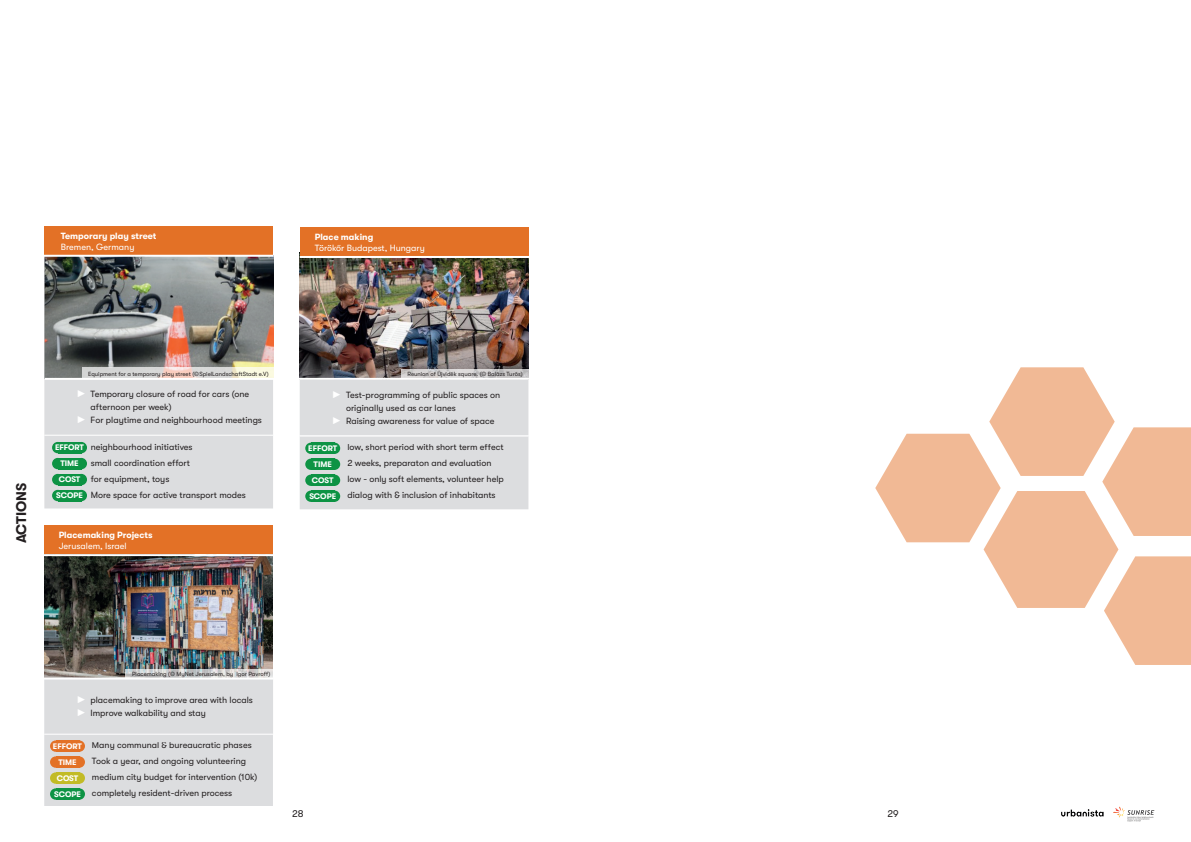
<style>
.page{position:relative;width:1191px;height:842px;background:#fff}
.page>*{position:absolute;margin:0;border:0;box-sizing:border-box;transform-origin:0 0}
.t1{font:700 14px "GT Walsheim";color:#231f20}
.t2{font:10px "GT Walsheim";color:#231f20}
.t3{font:9px/16px "GT Walsheim";color:#231f20}
.t4{font:9px "GT Walsheim";color:#fff}
.t5{font:700 9px "GT Walsheim";color:#fff}
.t6{font:700 8px "GT Walsheim";color:#fff}
.t7{font:6px "GT Walsheim";color:#231f20}
.s1{font-family:"Arial";font-size:10px;color:#fff}
</style>
<div class="page">
<svg style="left:1113px;top:807px;width:41px;height:14px"></svg>
<img style="left:1061px;top:809px;width:43px;height:8px">
<img style="left:44px;top:556px;width:229px;height:121px">
<div style="left:48px;top:738px;width:221px;height:64px;background:#dcdddf"></div>
<div style="left:44px;top:734px;width:229px;height:72px;border:8px solid #dcdddf"></div>
<div style="left:48px;top:682px;width:221px;height:48px;background:#dcdddf"></div>
<div style="left:44px;top:678px;width:229px;height:56px;border:8px solid #dcdddf"></div>
<hr style="left:44px;top:734px;width:229px;height:1px;background:#fff">
<div style="left:50px;top:740px;width:11px;height:12px;background:#e37126;border-radius:50%"></div>
<div style="left:74px;top:740px;width:11px;height:12px;background:#e37126;border-radius:50%"></div>
<div style="left:56px;top:740px;width:23px;height:12px;background:#e37126"></div>
<div style="left:50px;top:756px;width:11px;height:12px;background:#e37126;border-radius:50%"></div>
<div style="left:74px;top:756px;width:11px;height:12px;background:#e37126;border-radius:50%"></div>
<div style="left:56px;top:756px;width:23px;height:12px;background:#e37126"></div>
<div style="left:50px;top:772px;width:11px;height:12px;background:#c2bb26;border-radius:50%"></div>
<div style="left:74px;top:772px;width:11px;height:12px;background:#c2bb26;border-radius:50%"></div>
<div style="left:56px;top:772px;width:23px;height:12px;background:#c2bb26"></div>
<div style="left:50px;top:788px;width:11px;height:12px;background:#0d9344;border-radius:50%"></div>
<div style="left:74px;top:788px;width:11px;height:12px;background:#0d9344;border-radius:50%"></div>
<div style="left:56px;top:788px;width:23px;height:12px;background:#0d9344"></div>
<div style="left:44px;top:526px;width:229px;height:28px;background:#e37126"></div>
<img style="left:300px;top:258px;width:228px;height:120px">
<div style="left:304px;top:440px;width:220px;height:65px;background:#dcdddf"></div>
<div style="left:300px;top:436px;width:228px;height:73px;border:8px solid #dcdddf"></div>
<div style="left:304px;top:384px;width:220px;height:47px;background:#dcdddf"></div>
<div style="left:300px;top:380px;width:228px;height:55px;border:8px solid #dcdddf"></div>
<div style="left:305px;top:443px;width:11px;height:11px;background:#0d9344;border-radius:50%"></div>
<div style="left:329px;top:443px;width:11px;height:11px;background:#0d9344;border-radius:50%"></div>
<div style="left:311px;top:443px;width:23px;height:11px;background:#0d9344"></div>
<div style="left:305px;top:459px;width:11px;height:11px;background:#0d9344;border-radius:50%"></div>
<div style="left:329px;top:459px;width:11px;height:11px;background:#0d9344;border-radius:50%"></div>
<div style="left:311px;top:459px;width:23px;height:11px;background:#0d9344"></div>
<div style="left:305px;top:475px;width:11px;height:11px;background:#0d9344;border-radius:50%"></div>
<div style="left:329px;top:475px;width:11px;height:11px;background:#0d9344;border-radius:50%"></div>
<div style="left:311px;top:475px;width:23px;height:11px;background:#0d9344"></div>
<div style="left:305px;top:490px;width:11px;height:12px;background:#0d9344;border-radius:50%"></div>
<div style="left:329px;top:490px;width:11px;height:12px;background:#0d9344;border-radius:50%"></div>
<div style="left:311px;top:490px;width:23px;height:12px;background:#0d9344"></div>
<div style="left:300px;top:228px;width:228px;height:28px;background:#e37126"></div>
<svg style="left:402px;top:370px;width:127px;height:8px"></svg>
<img style="left:44px;top:257px;width:229px;height:122px">
<div style="left:48px;top:439px;width:221px;height:65px;background:#dcdddf"></div>
<div style="left:44px;top:435px;width:229px;height:73px;border:8px solid #dcdddf"></div>
<div style="left:48px;top:383px;width:221px;height:48px;background:#dcdddf"></div>
<div style="left:44px;top:379px;width:229px;height:56px;border:8px solid #dcdddf"></div>
<div style="left:44px;top:227px;width:229px;height:28px;background:#e37126"></div>
<hr style="left:44px;top:435px;width:229px;height:1px;background:#fff">
<div style="left:52px;top:442px;width:11px;height:11px;background:#0d9344;border-radius:50%"></div>
<div style="left:76px;top:442px;width:11px;height:11px;background:#0d9344;border-radius:50%"></div>
<div style="left:58px;top:442px;width:23px;height:11px;background:#0d9344"></div>
<div style="left:52px;top:458px;width:11px;height:11px;background:#0d9344;border-radius:50%"></div>
<div style="left:76px;top:458px;width:11px;height:11px;background:#0d9344;border-radius:50%"></div>
<div style="left:58px;top:458px;width:23px;height:11px;background:#0d9344"></div>
<div style="left:52px;top:474px;width:11px;height:11px;background:#0d9344;border-radius:50%"></div>
<div style="left:76px;top:474px;width:11px;height:11px;background:#0d9344;border-radius:50%"></div>
<div style="left:58px;top:474px;width:23px;height:11px;background:#0d9344"></div>
<div style="left:52px;top:490px;width:11px;height:11px;background:#0d9344;border-radius:50%"></div>
<div style="left:76px;top:490px;width:11px;height:11px;background:#0d9344;border-radius:50%"></div>
<div style="left:58px;top:490px;width:23px;height:11px;background:#0d9344"></div>
<svg style="left:82px;top:368px;width:192px;height:10px;background:#e3ddd5"></svg>
<svg style="left:875px;top:367px;width:316px;height:298px"></svg>
<svg style="left:125px;top:669px;width:148px;height:8px"></svg>
<hr style="left:45px;top:378px;width:230px;height:2px;background:#fff">
<hr style="left:43px;top:677px;width:230px;height:2px;background:#fff">
<p class="t5" style="left:61px;top:231px;width:97px">Temporary play street</p>
<p class="t4" style="left:61px;top:242px;width:75px">Bremen, Germany</p>
<p class="t5" style="left:315px;top:232px;width:60px">Place making</p>
<p class="t4" style="left:315px;top:243px;width:112px">Törökőr Budapest, Hungary</p>
<h1 class="t1" style="left:14px;top:543px;width:62px;rotate:-90deg">ACTIONS</h1>
<p class="t7" style="left:88px;top:370px;width:182px">Equipment for a temporary play street (© SpielLandschaftStadt e.V)</p>
<p class="t3" style="left:76px;top:386px;width:174px"><span class="s1">►</span> Temporary closure of road for cars (one</p>
<p class="t3" style="left:91px;top:399px;width:82px">afternoon per week)</p>
<p class="t3" style="left:76px;top:412px;width:187px"><span class="s1">►</span> For playtime and neighbourhood meetings</p>
<p class="t3" style="left:91px;top:438px;width:157px">neighbourhood initiatives<br>small coordination effort<br>for equipment, toys<br>More space for active transport modes</p>
<p class="t6" style="left:55px;top:443px;width:31px">EFFORT</p>
<p class="t6" style="left:60px;top:459px;width:20px">TIME</p>
<p class="t6" style="left:56px;top:491px;width:28px">SCOPE</p>
<p class="t6" style="left:59px;top:475px;width:23px">COST</p>
<p class="t5" style="left:59px;top:530px;width:95px">Placemaking Projects</p>
<p class="t4" style="left:59px;top:541px;width:69px">Jerusalem, Israel</p>
<p class="t7" style="left:407px;top:371px;width:117px">Reunion of Újvidék square. (© Balázs Turós)</p>
<p class="t3" style="left:332px;top:387px;width:170px"><span class="s1">►</span> Test-programming of public spaces on</p>
<p class="t3" style="left:346px;top:400px;width:111px">originally used as car lanes</p>
<p class="t3" style="left:332px;top:413px;width:164px"><span class="s1">►</span> Raising awareness for value of space</p>
<p class="t6" style="left:308px;top:444px;width:31px">EFFORT</p>
<p class="t6" style="left:313px;top:460px;width:20px">TIME</p>
<p class="t6" style="left:309px;top:492px;width:28px">SCOPE</p>
<p class="t6" style="left:312px;top:476px;width:23px">COST</p>
<p class="t3" style="left:347px;top:439px;width:158px">low, short period with short term effect 2 weeks, preparaton and evaluation low - only soft elements, volunteer help dialog with &amp; inclusion of inhabitants</p>
<p class="t7" style="left:132px;top:671px;width:140px">Placemaking (© MyNet Jerusalem, by Igor Pavroff)</p>
<p class="t3" style="left:76px;top:693px;width:178px;line-height:13px"><span class="s1">►</span> placemaking to improve area with locals <span class="s1">►</span> Improve walkability and stay</p>
<p class="t6" style="left:53px;top:742px;width:31px">EFFORT</p>
<p class="t6" style="left:58px;top:758px;width:20px">TIME</p>
<p class="t6" style="left:54px;top:790px;width:28px">SCOPE</p>
<p class="t6" style="left:57px;top:774px;width:23px">COST</p>
<p class="t3" style="left:92px;top:737px;width:167px">Many communal &amp; bureaucratic phases Took a year, and ongoing volunteering medium city budget for intervention (10k) completely resident-driven process</p>
<p class="t2" style="left:292px;top:808px;width:13px">28</p>
<p class="t2" style="left:887px;top:808px;width:13px">29</p>
</div>
